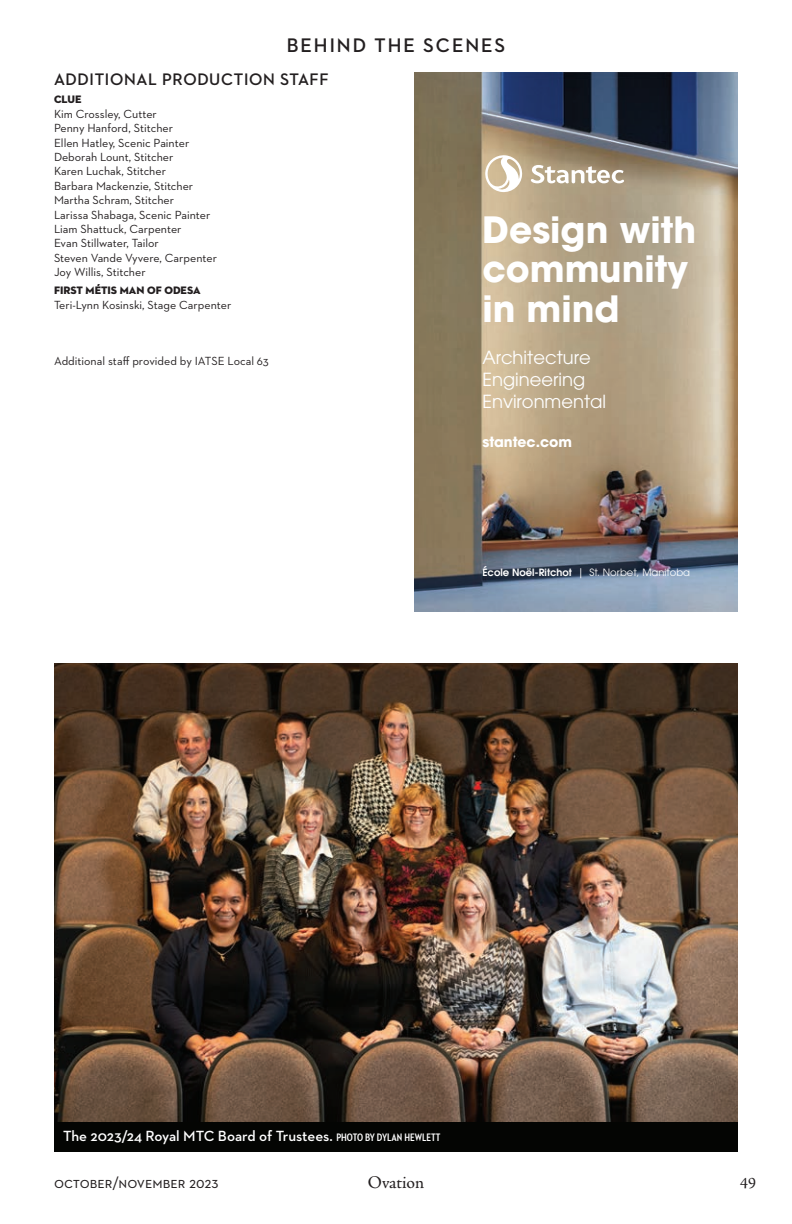
<style>
.page{position:relative;width:792px;height:1224px;background:#fff}
.page>*{position:absolute;margin:0;border:0;box-sizing:border-box;transform-origin:0 0}
.t1{font:700 36px/39.2px "ITC Avant Garde Pro";color:#fff}
.t2{font:700 20px "Neutraface 2 Display";letter-spacing:.1em;color:#231f20}
.t3{font:18px/21.6px "ITC Avant Garde Pro";color:#fff}
.t4{font:18px "Adobe Jenson Pro";letter-spacing:-.005em;color:#231f20}
.t5{font:700 17px "Neutraface 2 Display";letter-spacing:.04em;color:#231f20}
.t6{font:16px "Neutraface 2 Text";color:#231f20}
.t7{font:16px "Adobe Jenson Pro";color:#231f20}
.t8{font:600 15px "Neutraface 2 Text";letter-spacing:-.005em;color:#fff}
.t9{font:700 14px "ITC Avant Garde Pro";color:#fff}
.t10{font:12px/14.4px "Neutraface 2 Text";color:#231f20}
.t11{font:11px "Neutraface 2 Display Titling";color:#231f20}
.t12{font:10px "ITC Avant Garde Pro";color:#fff}
.s1{font-weight:600}
.s2{font-family:"Neutraface 2 Condensed";font-weight:700;font-size:11px}
</style>
<div class="page">
<img style="left:54px;top:664px;width:684px;height:458px">
<div style="left:54px;top:1122px;width:684px;height:30px;background:#040503"></div>
<img style="left:414px;top:72px;width:324px;height:540px">
<svg style="left:484px;top:154px;width:140px;height:39px"></svg>
<h2 class="t2" style="left:287px;top:34px;width:220px">BEHIND THE SCENES</h2>
<h3 class="t5" style="left:54px;top:70px;width:276px">ADDITIONAL PRODUCTION STAFF</h3>
<p class="t11" style="left:54px;top:93px;width:29px">CLUE</p>
<p class="t10" style="left:54px;top:106px;width:164px">Kim Crossley, Cutter<br>Penny Hanford, Stitcher<br>Ellen Hatley, Scenic Painter<br>Deborah Lount, Stitcher<br>Karen Luchak, Stitcher<br>Barbara Mackenzie, Stitcher<br>Martha Schram, Stitcher<br>Larissa Shabaga, Scenic Painter<br>Liam Shattuck, Carpenter<br>Evan Stillwater, Tailor<br>Steven Vande Vyvere, Carpenter<br>Joy Willis, Stitcher</p>
<p class="t11" style="left:54px;top:284px;width:148px">FIRST MÉTIS MAN OF ODESA</p>
<p class="t10" style="left:54px;top:297px;width:179px">Teri-Lynn Kosinski, Stage Carpenter</p>
<p class="t10" style="left:54px;top:354px;width:216px">Additional staff provided by IATSE Local 63</p>
<h1 class="t1" style="left:482px;top:210px;width:215px">Design with community in mind</h1>
<h3 class="t3" style="left:482px;top:347px;width:125px">Architecture<br>Engineering<br>Environmental</h3>
<p class="t9" style="left:482px;top:433px;width:91px">stantec.com</p>
<p class="t12" style="left:482px;top:566px;width:209px"><span class="s1">École Noël-Ritchot</span> | St. Norbet, Manitoba</p>
<p class="t8" style="left:63px;top:1126px;width:379px">The 2023/24 Royal MTC Board of Trustees. <span class="s2">PHOTO BY DYLAN HEWLETT</span></p>
<h3 class="t6" style="left:54px;top:1173px;width:166px">october/november 2023</h3>
<h3 class="t4" style="left:368px;top:1172px;width:58px">Ovation</h3>
<h3 class="t7" style="left:740px;top:1174px;width:17px">49</h3>
</div>
